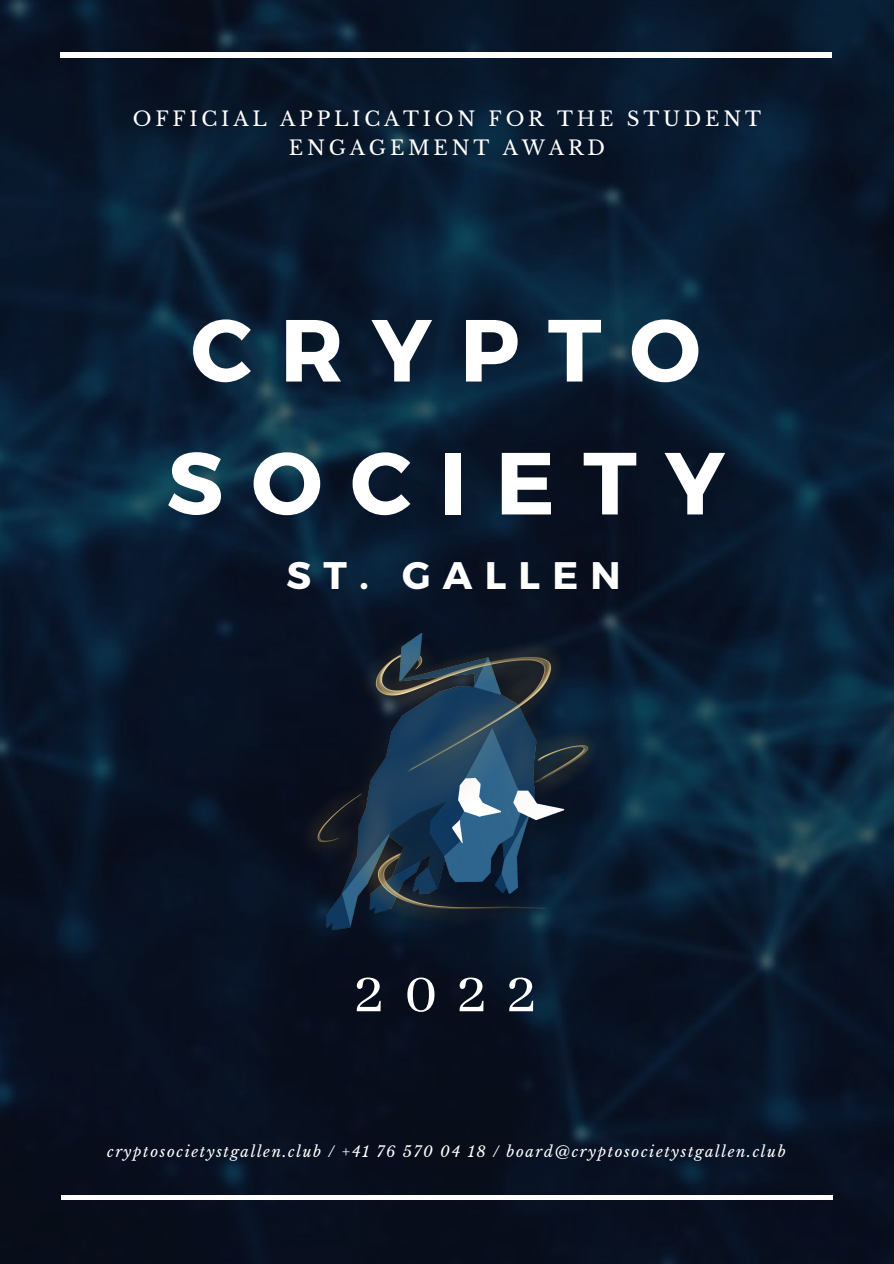
<style>
.page{position:relative;width:894px;height:1264px;background:#fff}
.page>*{position:absolute;margin:0;border:0;box-sizing:border-box;transform-origin:0 0}
.t1{font:700 87.9px/132.9px "Montserrat";letter-spacing:.32em;color:#fff}
.t2{font:63.9px "Abhaya Libre";color:#fff}
.t3{font:700 38.4px "Montserrat";letter-spacing:.32em;color:#fff}
.t4{font:19.8px/29.2px "Libre Baskerville";letter-spacing:.19em;color:#fff;text-align:center}
.t5{font:italic 14.85px "Libre Baskerville";letter-spacing:.11em;color:#fff}
</style>
<div class="page">
<img style="left:0;top:0;width:893px;height:1263px">
<hr style="left:60px;top:53px;width:771px;height:4px;background:#fff">
<hr style="left:61px;top:1195px;width:772px;height:4px;background:#fff">
<img style="left:295px;top:632px;width:300px;height:299px">
<p class="t4" style="left:133px;top:104px;width:629px">OFFICIAL APPLICATION FOR THE STUDENT<br>ENGAGEMENT AWARD</p>
<p class="t1" style="left:167px;top:279px;width:559px">CRYPTO<br>SOCIETY</p>
<p class="t3" style="left:286px;top:550px;width:335px">ST. GALLEN</p>
<p class="t2" style="left:355px;top:957px;width:183px">2022</p>
<p class="t5" style="left:107px;top:1142px;width:679px">cryptosocietystgallen.club / +41 76 570 04 18 / board@cryptosocietystgallen.club</p>
</div>
